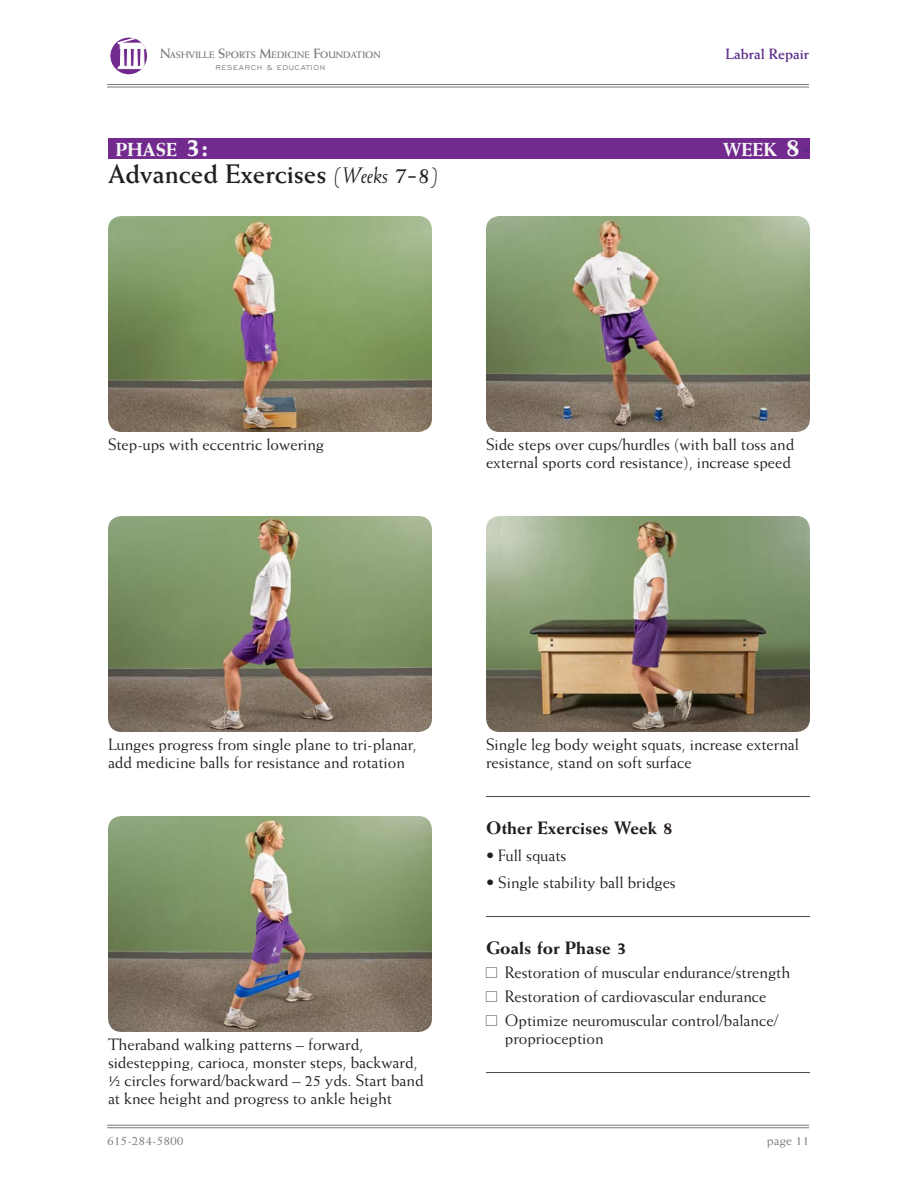
<style>
.page{position:relative;width:918px;height:1188px;background:#fff}
.page>*{position:absolute;margin:0;border:0;box-sizing:border-box;transform-origin:0 0}
.t1{font:700 27px "Weiss";color:#241f1f}
.t2{font:800 18.9px "Weiss";color:#f6f5f5}
.t3{font:18px "Weiss";color:#241f1f}
.t4{font:800 18px "Weiss";color:#241f1f}
.t5{font:16.5px/18px "Weiss";letter-spacing:-.005em;color:#241f1f}
.t6{font:700 15px "Weiss";color:#5c298a}
.t7{font:13.5px "Weiss";color:#7d7b7d}
.t8{font:700 9.45px "Weiss";color:#7d7b7d}
.t9{font:9px "Engravers Gothic BT";letter-spacing:.075em;color:#7d7b7d}
.s1{font-size:13.5px}
.s2{font-size:27px}
.s3{font-size:27px;color:#5c298a}
.s4{font-weight:400;font-style:italic;font-size:22.5px}
.s5{font-weight:400;font-style:italic;font-size:30px}
.s6{font-family:"Carta";font-size:13.5px}
</style>
<div class="page">
<svg style="left:110px;top:38px;width:37px;height:36px"></svg>
<svg style="left:118px;top:38px;width:29px;height:31px"></svg>
<hr style="left:107px;top:1125px;width:702px;height:1px;background:#7d7b7d">
<hr style="left:107px;top:1127px;width:702px;height:1px;background:#7d7b7d">
<hr style="left:107px;top:84px;width:702px;height:1px;background:#7d7b7d">
<hr style="left:107px;top:87px;width:702px;height:1px;background:#7d7b7d">
<div style="left:108px;top:138px;width:702px;height:21px;background:#722a8e"></div>
<img style="left:108px;top:216px;width:324px;height:216px">
<img style="left:108px;top:516px;width:324px;height:216px">
<img style="left:108px;top:816px;width:324px;height:216px">
<img style="left:486px;top:216px;width:324px;height:216px">
<img style="left:486px;top:516px;width:324px;height:216px">
<p class="t8" style="left:160px;top:49px;width:222px"><span class="s1">N</span>ASHVILLE <span class="s1">S</span>PORTS <span class="s1">M</span>EDICINE <span class="s1">F</span>OUNDATION</p>
<p class="t9" style="left:216px;top:62px;width:111px">RESEARCH &amp; EDUCATION</p>
<p class="t6" style="left:726px;top:45px;width:85px">Labral Repair</p>
<p class="t2" style="left:116px;top:138px;width:94px">PHASE <span class="s2">3:</span></p>
<p class="t2" style="left:723px;top:138px;width:89px">WEEK <span class="s2">8</span><span class="s3">-</span></p>
<h1 class="t1" style="left:108px;top:158px;width:332px">Advanced Exercises <span class="s4">(Weeks</span> <span class="s5">7-8</span><span class="s4">)</span></h1>
<p class="t5" style="left:108px;top:435px;width:218px">Step-ups with eccentric lowering</p>
<p class="t5" style="left:486px;top:435px;width:310px">Side steps over cups/hurdles (with ball toss and external sports cord resistance), increase speed</p>
<p class="t5" style="left:108px;top:735px;width:310px">Lunges progress from single plane to tri-planar, add medicine balls for resistance and rotation</p>
<p class="t5" style="left:108px;top:1035px;width:317px">Theraband walking patterns – forward, sidestepping, carioca, monster steps, backward, ½ circles forward/backward – 25 yds. Start band at knee height and progress to ankle height</p>
<p class="t5" style="left:486px;top:735px;width:315px">Single leg body weight squats, increase external resistance, stand on soft surface</p>
<p class="t3" style="left:486px;top:778px;width:325px">____________________________________</p>
<p class="t4" style="left:486px;top:817px;width:189px">Other Exercises Week 8</p>
<p class="t5" style="left:486px;top:846px;width:82px">• Full squats</p>
<p class="t5" style="left:486px;top:873px;width:191px">• Single stability ball bridges</p>
<p class="t3" style="left:486px;top:898px;width:325px">____________________________________</p>
<p class="t4" style="left:486px;top:937px;width:142px">Goals for Phase 3</p>
<p class="t5" style="left:486px;top:960px;width:306px;line-height:24px"><span class="s6">l</span> Restoration of muscular endurance/strength <span class="s6">l</span> Restoration of cardiovascular endurance<br><span class="s6">l</span> Optimize neuromuscular control/balance/</p>
<p class="t5" style="left:505px;top:1029px;width:100px">proprioception</p>
<p class="t3" style="left:486px;top:1054px;width:325px">____________________________________</p>
<p class="t7" style="left:107px;top:1132px;width:78px">615-284-5800</p>
<p class="t7" style="left:767px;top:1132px;width:44px">page 11</p>
</div>
